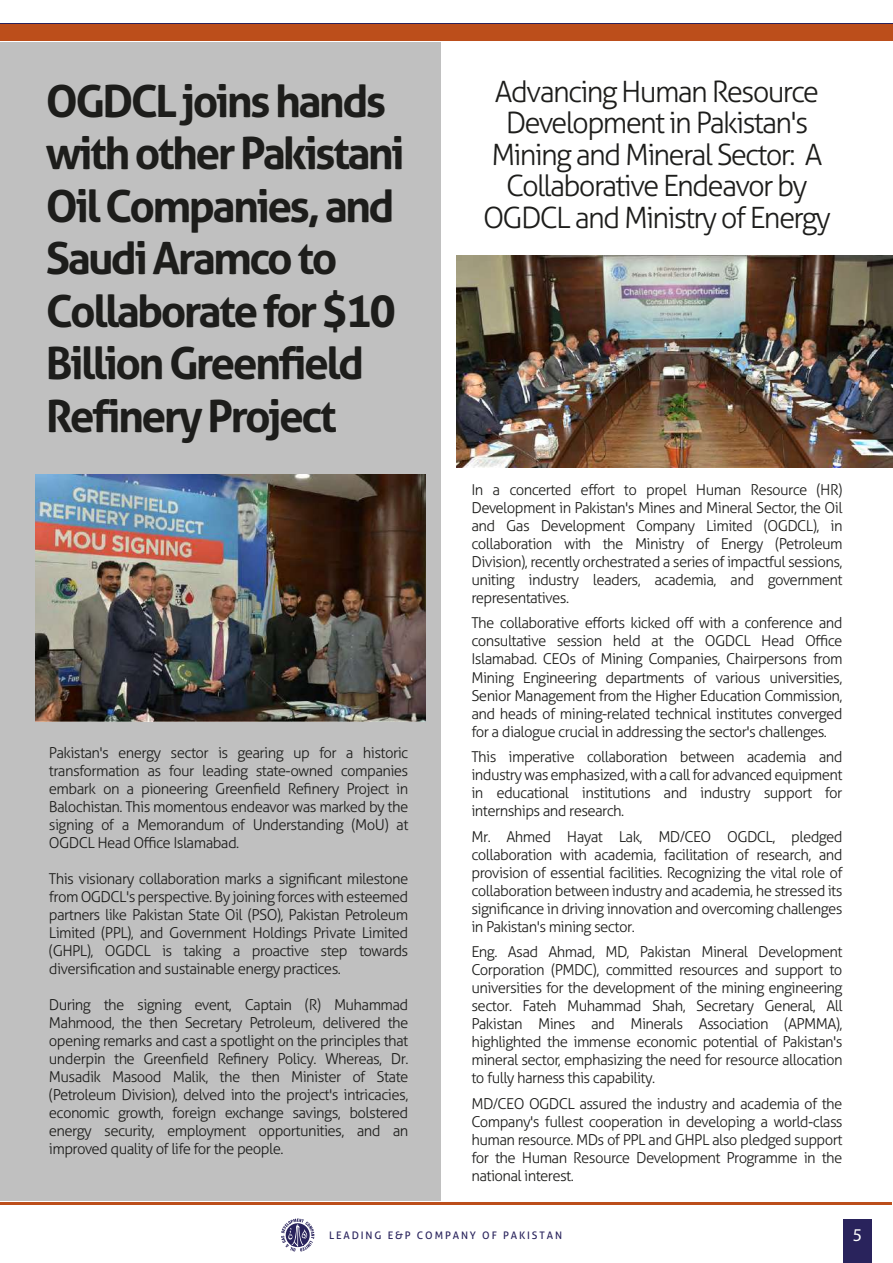
<style>
.page{position:relative;width:893px;height:1263px;background:#fff}
.page>*{position:absolute;margin:0;border:0;box-sizing:border-box;transform-origin:0 0}
.t1{font:700 44.4px/52.5px "Aller";letter-spacing:-.06em;color:#1d1d1b}
.t2{font:300 29.4px/31.5px "Aller";letter-spacing:-.06em;color:#1d1d1b;text-align:center}
.t3{font:18px "Myriad Pro";color:#fff}
.t4{font:300 15px/18px "Aller";letter-spacing:-.04em;color:#1d1d1b;text-align:justify}
.t5{font:10.35px "Aller";letter-spacing:.18em;color:#29235c}
</style>
<div class="page">
<div style="left:0;top:23px;width:893px;height:18px;background:#bc4e1b"></div>
<hr style="left:0;top:23px;width:893px;height:1px;background:#29235c">
<svg style="left:281px;top:1218px;width:33px;height:33px"></svg>
<hr style="left:1px;top:1202px;width:891px;height:3px;background:#bc4e1b">
<div style="left:843px;top:1219px;width:28px;height:44px;background:#29235c"></div>
<div style="left:0;top:42px;width:440px;height:1159px;background:#c0c0c0"></div>
<img style="left:35px;top:474px;width:391px;height:247px">
<img style="left:457px;top:255px;width:435px;height:213px">
<h1 class="t1" style="left:46px;top:74px;width:360px">OGDCL joins hands with other Pakistani<br>Oil Companies, and<br>Saudi Aramco to<br>Collaborate for $10<br>Billion Greenfield<br>Refinery Project</h1>
<h2 class="t2" style="left:483px;top:76px;width:349px">Advancing Human Resource<br>Development in Pakistan's<br>Mining and Mineral Sector: A<br>Collaborative Endeavor by<br>OGDCL and Ministry of Energy</h2>
<p class="t4" style="left:49px;top:743px;width:361px">Pakistan's energy sector is gearing up for a historic transformation as four leading state-owned companies embark on a pioneering Greenfield Refinery Project in Balochistan. This momentous endeavor was marked by the signing of a Memorandum of Understanding (MoU) at OGDCL Head Office Islamabad.</p>
<p class="t4" style="left:49px;top:869px;width:361px">This visionary collaboration marks a significant milestone from OGDCL's perspective. By joining forces with esteemed partners like Pakistan State Oil (PSO), Pakistan Petroleum Limited (PPL), and Government Holdings Private Limited (GHPL), OGDCL is taking a proactive step towards diversification and sustainable energy practices.</p>
<p class="t4" style="left:49px;top:995px;width:361px">During the signing event, Captain (R) Muhammad Mahmood, the then Secretary Petroleum, delivered the opening remarks and cast a spotlight on the principles that underpin the Greenfield Refinery Policy. Whereas, Dr.<br>Musadik Masood Malik, the then Minister of State (Petroleum Division), delved into the project's intricacies, economic growth, foreign exchange savings, bolstered energy security, employment opportunities, and an improved quality of life for the people.</p>
<p class="t4" style="left:471px;top:481px;width:373px">In a concerted effort to propel Human Resource (HR)<br>Development in Pakistan's Mines and Mineral Sector, the Oil and Gas Development Company Limited (OGDCL), in collaboration with the Ministry of Energy (Petroleum Division), recently orchestrated a series of impactful sessions, uniting industry leaders, academia, and government representatives.</p>
<p class="t4" style="left:471px;top:614px;width:373px">The collaborative efforts kicked off with a conference and consultative session held at the OGDCL Head Office Islamabad. CEOs of Mining Companies, Chairpersons from Mining Engineering departments of various universities, Senior Management from the Higher Education Commission, and heads of mining-related technical institutes converged for a dialogue crucial in addressing the sector's challenges.</p>
<p class="t4" style="left:471px;top:748px;width:373px">This imperative collaboration between academia and industry was emphasized, with a call for advanced equipment in educational institutions and industry support for internships and research.</p>
<p class="t4" style="left:471px;top:827px;width:373px">Mr. Ahmed Hayat Lak, MD/CEO OGDCL, pledged collaboration with academia, facilitation of research, and provision of essential facilities. Recognizing the vital role of collaboration between industry and academia, he stressed its significance in driving innovation and overcoming challenges in Pakistan's mining sector.</p>
<p class="t4" style="left:471px;top:943px;width:373px">Eng. Asad Ahmad, MD, Pakistan Mineral Development Corporation (PMDC), committed resources and support to universities for the development of the mining engineering sector. Fateh Muhammad Shah, Secretary General, All Pakistan Mines and Minerals Association (APMMA), highlighted the immense economic potential of Pakistan's mineral sector, emphasizing the need for resource allocation to fully harness this capability.</p>
<p class="t4" style="left:471px;top:1094px;width:373px">MD/CEO OGDCL assured the industry and academia of the Company's fullest cooperation in developing a world-class human resource. MDs of PPL and GHPL also pledged support for the Human Resource Development Programme in the national interest.</p>
<p class="t5" style="left:329px;top:1228px;width:235px">LEADING E&amp;P COMPANY OF PAKISTAN</p>
<p class="t3" style="left:853px;top:1225px;width:11px">5</p>
</div>
